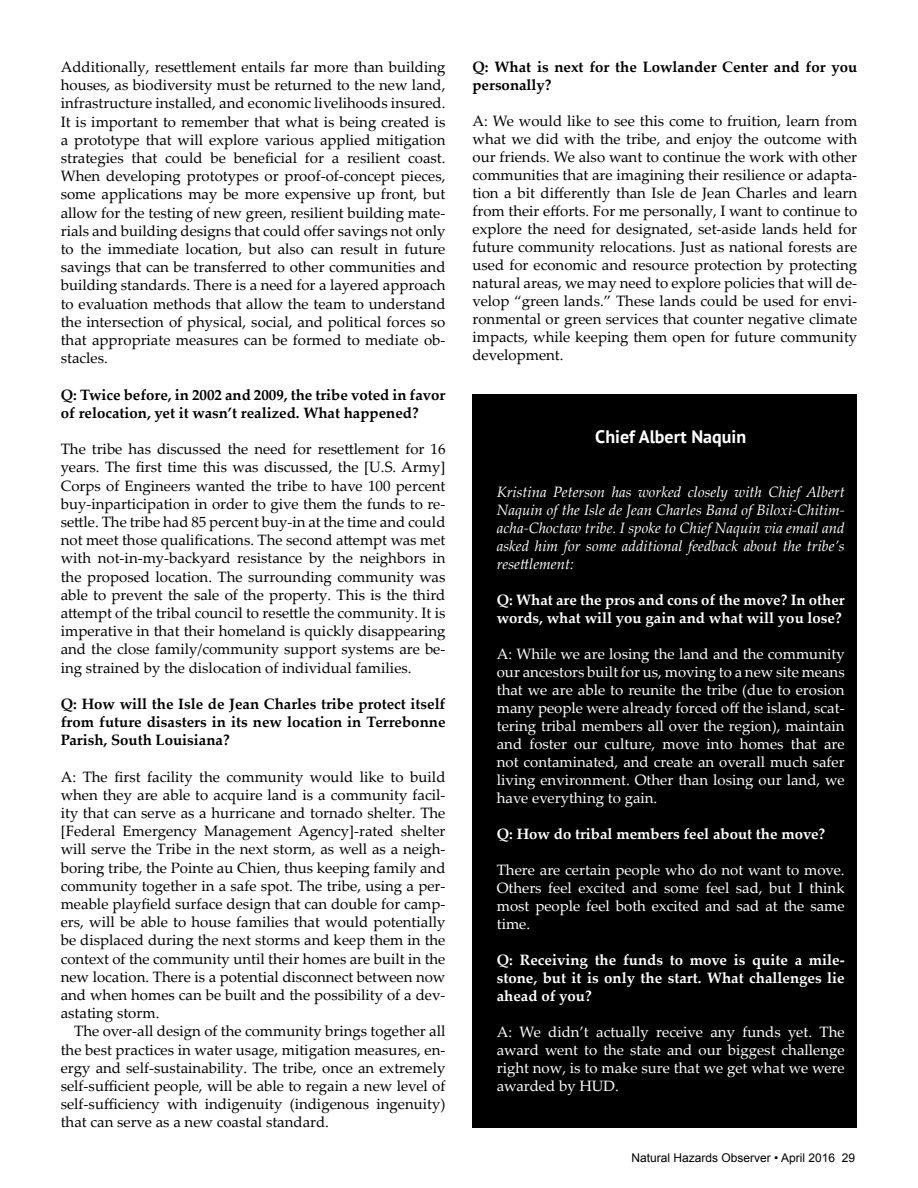
<style>
.page{position:relative;width:918px;height:1188px;background:#fff}
.page>*{position:absolute;margin:0;border:0;box-sizing:border-box;transform-origin:0 0}
.t1{font:700 18px "PT Sans";color:#fff}
.t2{font:15px/18.1px "Palatino Linotype";color:#000;text-align:justify}
.t3{font:15px/18px "Palatino Linotype";color:#fff;text-align:justify}
.t4{font:700 15px/18.1px "Palatino Linotype";color:#000}
.t5{font:700 15px/18px "Palatino Linotype";color:#fff}
.t6{font:italic 15px/18px "Palatino Linotype";color:#fff;text-align:justify}
.t7{font:12px "Arial";color:#000}
</style>
<div class="page">
<div style="left:472px;top:394px;width:385px;height:733px;background:#000"></div>
<p class="t2" style="left:61px;top:57px;width:386px">Additionally, resettlement entails far more than building houses, as biodiversity must be returned to the new land, infrastructure installed, and economic livelihoods insured.<br>It is important to remember that what is being created is a prototype that will explore various applied mitigation strategies that could be beneficial for a resilient coast.<br>When developing prototypes or proof-of-concept pieces, some applications may be more expensive up front, but allow for the testing of new green, resilient building mate&shy;rials and building designs that could offer savings not only to the immediate location, but also can result in future savings that can be transferred to other communities and building standards. There is a need for a layered approach to evaluation methods that allow the team to understand the intersection of physical, social, and political forces so that appropriate measures can be formed to mediate ob&shy;stacles.</p>
<p class="t4" style="left:61px;top:385px;width:386px">Q: Twice before, in 2002 and 2009, the tribe voted in favor of relocation, yet it wasn’t realized. What happened?</p>
<p class="t2" style="left:61px;top:439px;width:386px">The tribe has discussed the need for resettlement for 16 years. The first time this was discussed, the [U.S. Army] Corps of Engineers wanted the tribe to have 100 percent buy-inparticipation in order to give them the funds to re&shy;settle. The tribe had 85 percent buy-in at the time and could not meet those qualifications. The second attempt was met with not-in-my-backyard resistance by the neighbors in the proposed location. The surrounding community was able to prevent the sale of the property. This is the third attempt of the tribal council to resettle the community. It is imperative in that their homeland is quickly disappearing and the close family/community support systems are be&shy;ing strained by the dislocation of individual families.</p>
<p class="t4" style="left:61px;top:694px;width:386px;text-align:justify">Q: How will the Isle de Jean Charles tribe protect itself from future disasters in its new location in Terrebonne Parish, South Louisiana?</p>
<p class="t2" style="left:61px;top:767px;width:386px">A: The first facility the community would like to build when they are able to acquire land is a community facil&shy;ity that can serve as a hurricane and tornado shelter. The [Federal Emergency Management Agency]-rated shelter will serve the Tribe in the next storm, as well as a neigh&shy;boring tribe, the Pointe au Chien, thus keeping family and community together in a safe spot. The tribe, using a per&shy;meable playfield surface design that can double for camp&shy;ers, will be able to house families that would potentially be displaced during the next storms and keep them in the context of the community until their homes are built in the new location. There is a potential disconnect between now and when homes can be built and the possibility of a dev&shy;astating storm.</p>
<p class="t2" style="left:61px;top:1022px;width:386px;text-indent:14px">The over-all design of the community brings together all the best practices in water usage, mitigation measures, en&shy;ergy and self-sustainability. The tribe, once an extremely self-sufficient people, will be able to regain a new level of self-sufficiency with indigenuity (indigenous ingenuity) that can serve as a new coastal standard.</p>
<p class="t4" style="left:472px;top:57px;width:386px">Q: What is next for the Lowlander Center and for you personally?</p>
<p class="t2" style="left:472px;top:111px;width:386px">A: We would like to see this come to fruition, learn from what we did with the tribe, and enjoy the outcome with our friends. We also want to continue the work with other communities that are imagining their resilience or adapta&shy;tion a bit differently than Isle de Jean Charles and learn from their efforts. For me personally, I want to continue to explore the need for designated, set-aside lands held for future community relocations. Just as national forests are used for economic and resource protection by protecting natural areas, we may need to explore policies that will de&shy;velop “green lands.” These lands could be used for envi&shy;ronmental or green services that counter negative climate impacts, while keeping them open for future community development.</p>
<p class="t1" style="left:595px;top:425px;width:152px">Chief Albert Naquin</p>
<p class="t6" style="left:497px;top:483px;width:349px">Kristina Peterson has worked closely with Chief Albert Naquin of the Isle de Jean Charles Band of Biloxi-Chitim&shy;acha-Choctaw tribe. I spoke to Chief Naquin via email and asked him for some additional feedback about the tribe’s resettlement:</p>
<p class="t5" style="left:497px;top:591px;width:349px">Q: What are the pros and cons of the move? In other words, what will you gain and what will you lose?</p>
<p class="t3" style="left:497px;top:645px;width:349px">A: While we are losing the land and the community our ancestors built for us, moving to a new site means that we are able to reunite the tribe (due to erosion many people were already forced off the island, scat&shy;tering tribal members all over the region), maintain and foster our culture, move into homes that are not contaminated, and create an overall much safer living environment. Other than losing our land, we have everything to gain.</p>
<p class="t5" style="left:497px;top:825px;width:330px">Q: How do tribal members feel about the move?</p>
<p class="t3" style="left:497px;top:861px;width:349px">There are certain people who do not want to move.<br>Others feel excited and some feel sad, but I think most people feel both excited and sad at the same time.</p>
<p class="t5" style="left:497px;top:951px;width:349px;text-align:justify">Q: Receiving the funds to move is quite a mile&shy;stone, but it is only the start. What challenges lie ahead of you?</p>
<p class="t3" style="left:497px;top:1023px;width:349px">A: We didn’t actually receive any funds yet. The award went to the state and our biggest challenge right now, is to make sure that we get what we were awarded by HUD.</p>
<p class="t7" style="left:632px;top:1150px;width:225px">Natural Hazards Observer • April 2016 29</p>
</div>
